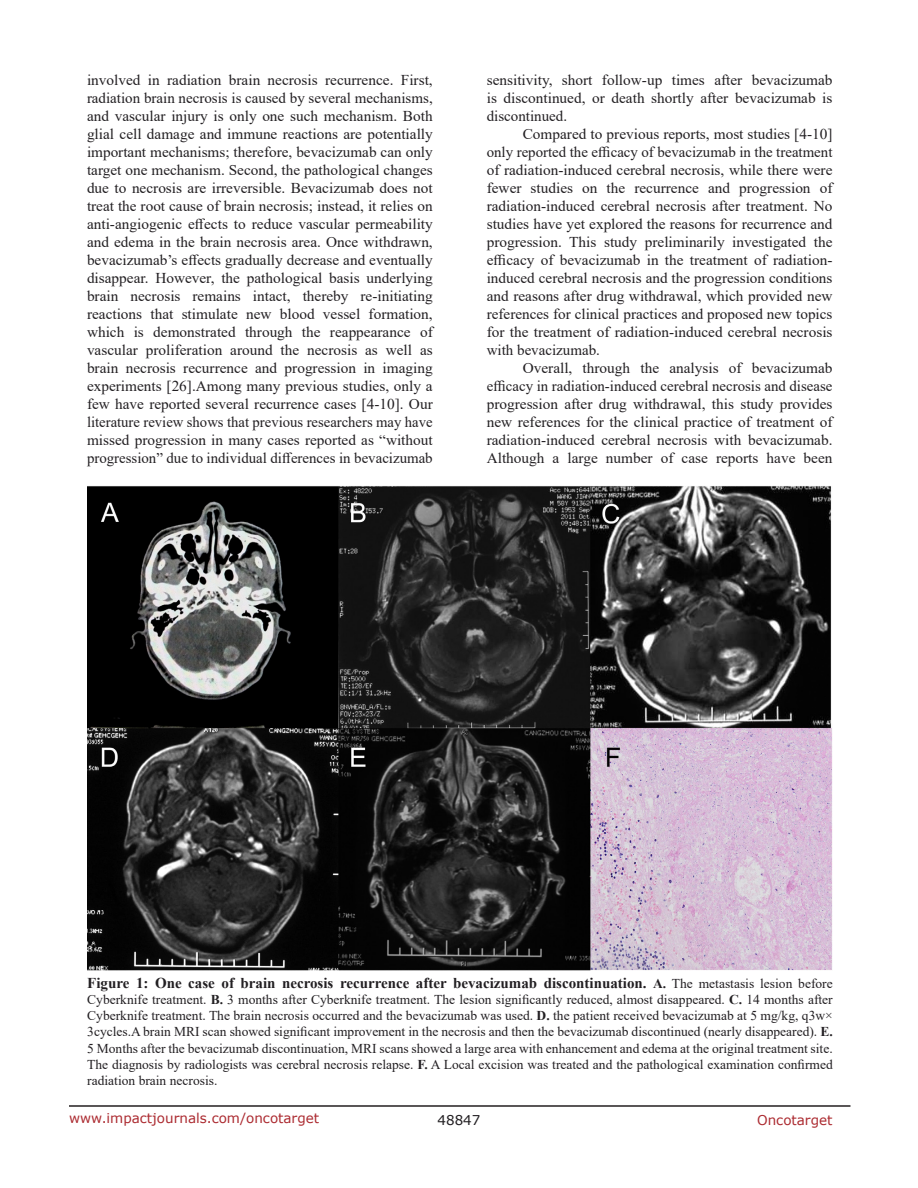
<style>
.page{position:relative;width:918px;height:1188px;background:#fff}
.page>*{position:absolute;margin:0;border:0;box-sizing:border-box;transform-origin:0 0}
.BodyText{font:15px/18px "Times New Roman";color:#221f22;text-align:justify}
.FigureText{font:700 15px "Times New Roman";color:#221f22}
.FigureText-2{font:13.5px/16.2px "Times New Roman";color:#221f22;text-align:justify}
.t1{font:13.5px "Verdana";color:#ac2b31}
.t2{font:13.5px "Verdana";color:#221f22}
.s1{font-size:13.5px}
.s2{font-weight:400;font-size:13.5px}
.s3{font-weight:700}
</style>
<div class="page">
<hr style="left:69px;top:1105px;width:781px;height:2px;background:#231f20">
<img style="left:87px;top:486px;width:745px;height:484px">
<p class="BodyText" style="left:87px;top:71px;width:347px">involved in radiation brain necrosis recurrence. First, radiation brain necrosis is caused by several mechanisms, and vascular injury is only one such mechanism. Both glial cell damage and immune reactions are potentially important mechanisms; therefore, bevacizumab can only target one mechanism. Second, the pathological changes due to necrosis are irreversible. Bevacizumab does not treat the root cause of brain necrosis; instead, it relies on anti-angiogenic effects to reduce vascular permeability and edema in the brain necrosis area. Once withdrawn, bevacizumab’s effects gradually decrease and eventually disappear. However, the pathological basis underlying brain necrosis remains intact, thereby re-initiating reactions that stimulate new blood vessel formation, which is demonstrated through the reappearance of vascular proliferation around the necrosis as well as brain necrosis recurrence and progression in imaging experiments [26].Among many previous studies, only a few have reported several recurrence cases [4-10]. Our literature review shows that previous researchers may have missed progression in many cases reported as “without progression” due to individual differences in bevacizumab</p>
<p class="BodyText" style="left:487px;top:71px;width:347px">sensitivity, short follow-up times after bevacizumab is discontinued, or death shortly after bevacizumab is discontinued.</p>
<p class="BodyText" style="left:487px;top:125px;width:347px;text-indent:36px">Compared to previous reports, most studies [4-10] only reported the efficacy of bevacizumab in the treatment of radiation-induced cerebral necrosis, while there were fewer studies on the recurrence and progression of radiation-induced cerebral necrosis after treatment. No studies have yet explored the reasons for recurrence and progression. This study preliminarily investigated the efficacy of bevacizumab in the treatment of radiation&shy;induced cerebral necrosis and the progression conditions and reasons after drug withdrawal, which provided new references for clinical practices and proposed new topics for the treatment of radiation-induced cerebral necrosis with bevacizumab.</p>
<p class="BodyText" style="left:487px;top:359px;width:347px;text-indent:36px">Overall, through the analysis of bevacizumab efficacy in radiation-induced cerebral necrosis and disease progression after drug withdrawal, this study provides new references for the clinical practice of treatment of radiation-induced cerebral necrosis with bevacizumab.<br>Although a large number of case reports have been</p>
<p class="FigureText" style="left:87px;top:972px;width:747px">Figure 1: One case of brain necrosis recurrence after bevacizumab discontinuation. <span class="s1">A.</span> <span class="s2">The metastasis lesion before</span></p>
<p class="FigureText-2" style="left:87px;top:991px;width:747px">Cyberknife treatment. <span class="s3">B.</span> 3 months after Cyberknife treatment. The lesion significantly reduced, almost disappeared. <span class="s3">C.</span> 14 months after Cyberknife treatment. The brain necrosis occurred and the bevacizumab was used. <span class="s3">D.</span> the patient received bevacizumab at 5 mg/kg, q3w× 3cycles.A brain MRI scan showed significant improvement in the necrosis and then the bevacizumab discontinued (nearly disappeared). <span class="s3">E.<br></span>5 Months after the bevacizumab discontinuation, MRI scans showed a large area with enhancement and edema at the original treatment site.<br>The diagnosis by radiologists was cerebral necrosis relapse. <span class="s3">F.</span> A Local excision was treated and the pathological examination confirmed radiation brain necrosis.</p>
<p class="t1" style="left:69px;top:1109px;width:252px">www.impactjournals.com/oncotarget</p>
<p class="t2" style="left:438px;top:1111px;width:44px">48847</p>
<p class="t1" style="left:757px;top:1111px;width:77px">Oncotarget</p>
</div>
